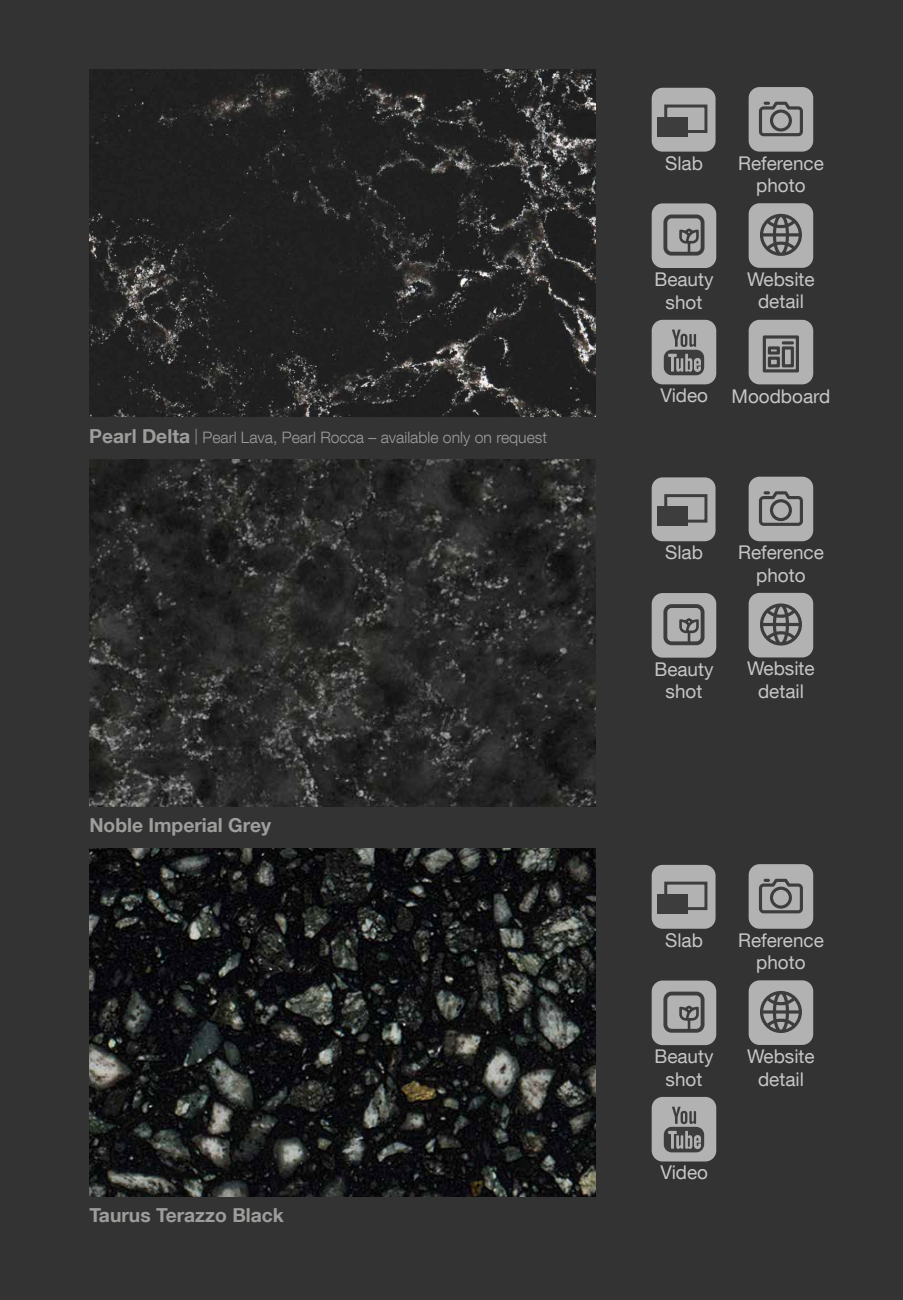
<style>
.page{position:relative;width:903px;height:1300px;background:#333}
.page>*{position:absolute;margin:0;border:0;box-sizing:border-box;transform-origin:0 0}
.t1{font:700 19.25px "Helvetica Neue LT Com";color:#9d9d9c}
.t2{font:18.9px/22.8px "Helvetica Neue LT Com";color:#c6c6c6;text-align:center}
.t3{font:300 15.75px "Helvetica Neue LT Com";color:#9d9d9c}
.s1{font-weight:700;font-size:19.25px}
</style>
<div class="page">
<img style="left:89px;top:69px;width:506px;height:348px">
<img style="left:89px;top:459px;width:506px;height:347px">
<img style="left:89px;top:849px;width:506px;height:347px">
<div style="left:749px;top:203px;width:64px;height:65px;background:#b3b2b2;border-radius:11px"></div>
<svg style="left:760px;top:214px;width:42px;height:42px"></svg>
<div style="left:749px;top:593px;width:64px;height:64px;background:#b3b2b2;border-radius:11px"></div>
<svg style="left:760px;top:603px;width:42px;height:42px"></svg>
<div style="left:749px;top:980px;width:64px;height:65px;background:#b3b2b2;border-radius:11px"></div>
<svg style="left:760px;top:991px;width:42px;height:42px"></svg>
<div style="left:652px;top:203px;width:64px;height:65px;background:#b3b2b2;border-radius:11px"></div>
<svg style="left:679px;top:228px;width:20px;height:23px"></svg>
<div style="left:663px;top:214px;width:41px;height:42px;border:4px solid #3d3d3d;border-radius:6px"></div>
<div style="left:652px;top:593px;width:64px;height:64px;background:#b3b2b2;border-radius:11px"></div>
<svg style="left:679px;top:618px;width:20px;height:22px"></svg>
<div style="left:663px;top:604px;width:41px;height:41px;border:4px solid #3d3d3d;border-radius:6px"></div>
<div style="left:652px;top:980px;width:64px;height:65px;background:#b3b2b2;border-radius:11px"></div>
<svg style="left:679px;top:1005px;width:20px;height:22px"></svg>
<div style="left:663px;top:991px;width:41px;height:41px;border:4px solid #3d3d3d;border-radius:6px"></div>
<div style="left:652px;top:88px;width:63px;height:64px;background:#b3b2b2;border-radius:11px"></div>
<div style="left:664px;top:105px;width:43px;height:28px;border:3px solid #3d3d3d"></div>
<div style="left:657px;top:117px;width:30px;height:20px;background:#3d3d3d"></div>
<div style="left:652px;top:477px;width:63px;height:64px;background:#b3b2b2;border-radius:11px"></div>
<div style="left:664px;top:494px;width:43px;height:28px;border:3px solid #3d3d3d"></div>
<div style="left:657px;top:506px;width:30px;height:20px;background:#3d3d3d"></div>
<div style="left:652px;top:865px;width:63px;height:64px;background:#b3b2b2;border-radius:11px"></div>
<div style="left:664px;top:881px;width:43px;height:29px;border:3px solid #3d3d3d"></div>
<div style="left:657px;top:894px;width:30px;height:19px;background:#3d3d3d"></div>
<div style="left:749px;top:87px;width:64px;height:65px;background:#b3b2b2;border-radius:11px"></div>
<svg style="left:759px;top:102px;width:44px;height:34px"></svg>
<div style="left:749px;top:477px;width:64px;height:64px;background:#b3b2b2;border-radius:11px"></div>
<svg style="left:759px;top:491px;width:44px;height:35px"></svg>
<div style="left:749px;top:864px;width:64px;height:65px;background:#b3b2b2;border-radius:11px"></div>
<svg style="left:759px;top:879px;width:44px;height:34px"></svg>
<div style="left:652px;top:320px;width:64px;height:64px;background:#b3b2b2;border-radius:11px"></div>
<svg style="left:664px;top:329px;width:40px;height:46px"></svg>
<div style="left:652px;top:1097px;width:64px;height:64px;background:#b3b2b2;border-radius:11px"></div>
<svg style="left:664px;top:1106px;width:40px;height:46px"></svg>
<div style="left:749px;top:320px;width:64px;height:64px;background:#b3b2b2;border-radius:11px"></div>
<svg style="left:762px;top:335px;width:37px;height:38px"></svg>
<p class="t3" style="left:89px;top:428px;width:459px"><span class="s1">Pearl Delta</span> | Pearl Lava, Pearl Rocca – available only on request</p>
<p class="t1" style="left:89px;top:813px;width:183px">Noble Imperial Grey</p>
<p class="t1" style="left:89px;top:1203px;width:196px">Taurus Terazzo Black</p>
<p class="t2" style="left:665px;top:151px;width:39px">Slab</p>
<p class="t2" style="left:738px;top:151px;width:87px">Reference photo</p>
<p class="t2" style="left:654px;top:267px;width:61px">Beauty shot</p>
<p class="t2" style="left:747px;top:267px;width:69px">Website detail</p>
<p class="t2" style="left:660px;top:384px;width:49px">Video</p>
<p class="t2" style="left:731px;top:384px;width:100px">Moodboard</p>
<p class="t2" style="left:665px;top:541px;width:39px">Slab</p>
<p class="t2" style="left:738px;top:541px;width:87px">Reference photo</p>
<p class="t2" style="left:654px;top:657px;width:61px">Beauty shot</p>
<p class="t2" style="left:747px;top:657px;width:69px">Website detail</p>
<p class="t2" style="left:665px;top:928px;width:39px">Slab</p>
<p class="t2" style="left:738px;top:928px;width:87px">Reference photo</p>
<p class="t2" style="left:654px;top:1044px;width:61px">Beauty shot</p>
<p class="t2" style="left:747px;top:1044px;width:69px">Website detail</p>
<p class="t2" style="left:660px;top:1161px;width:49px">Video</p>
</div>
